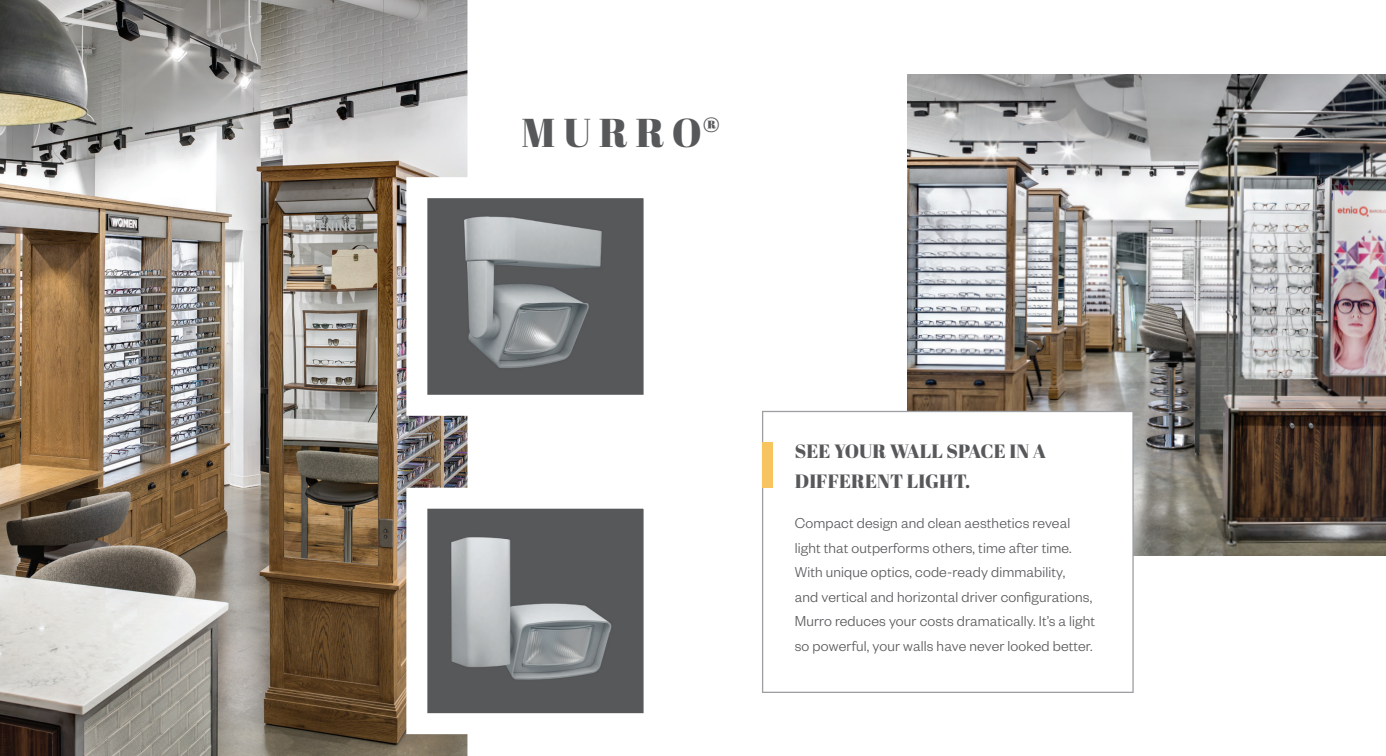
<style>
.page{position:relative;width:1386px;height:756px;background:#fff}
.page>*{position:absolute;margin:0;border:0;box-sizing:border-box;transform-origin:0 0}
.t1{font:40.25px "Abril Fatface";letter-spacing:.2em;color:#57585a}
.t2{font:19.25px/29.8px "Abril Fatface";letter-spacing:.005em;color:#57585a}
.t3{font:300 15.75px/24.5px "Founders Grotesk";letter-spacing:.01em;color:#57585a}
</style>
<div class="page">
<img style="left:0;top:0;width:467px;height:756px">
<img style="left:907px;top:74px;width:479px;height:482px">
<svg style="left:406px;top:488px;width:238px;height:246px"></svg>
<svg style="left:406px;top:177px;width:238px;height:239px"></svg>
<svg style="left:762px;top:411px;width:372px;height:282px"></svg>
<div style="left:762px;top:442px;width:11px;height:46px;background:#f8c460"></div>
<h1 class="t1" style="left:522px;top:105px;width:200px">MURRO®</h1>
<p class="t2" style="left:795px;top:436px;width:253px">SEE YOUR WALL SPACE IN A<br>DIFFERENT LIGHT.</p>
<p class="t3" style="left:795px;top:510px;width:302px">Compact design and clean aesthetics reveal light that outperforms others, time after time.<br>With unique optics, code-ready dimmability,<br>and vertical and horizontal driver configurations, Murro reduces your costs dramatically. It’s a light so powerful, your walls have never looked better.</p>
</div>
